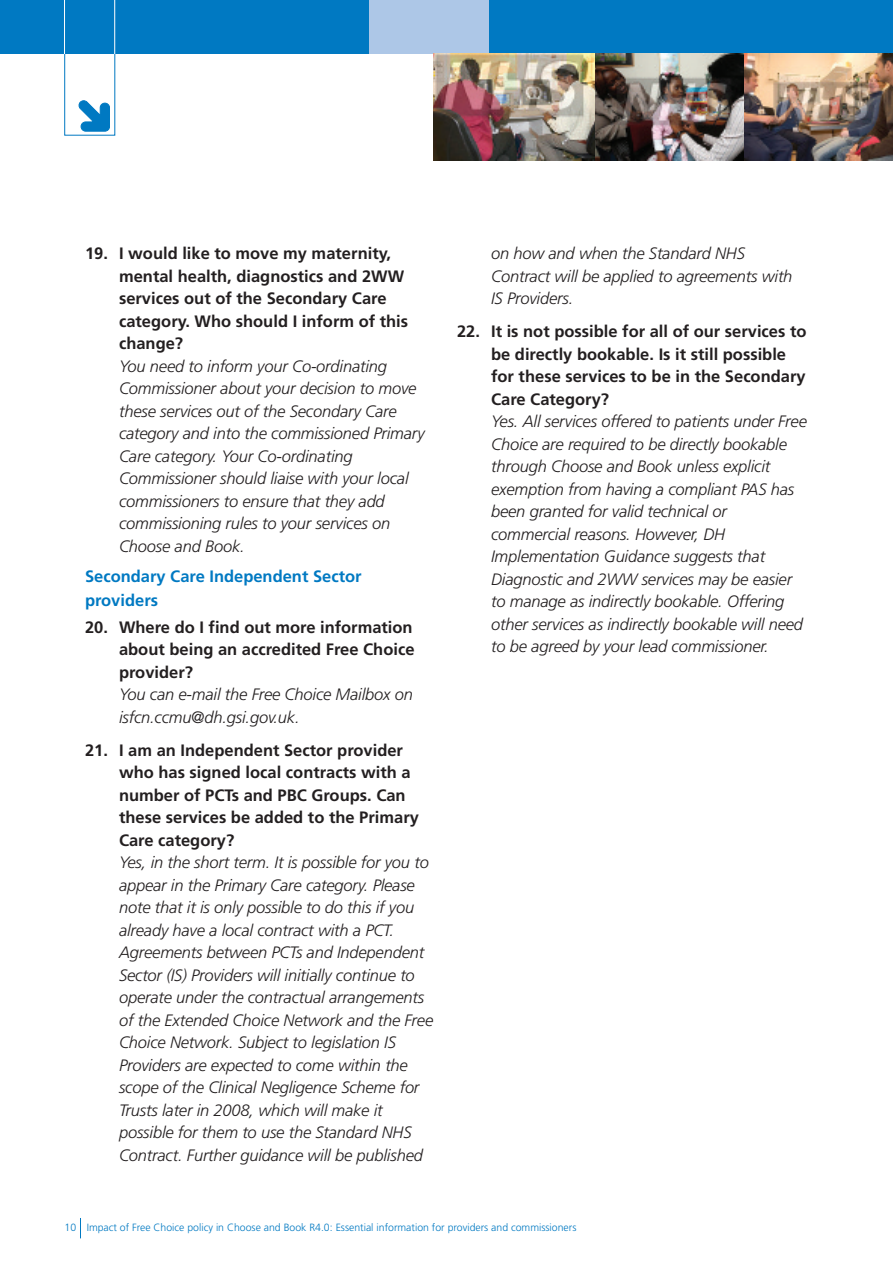
<style>
.page{position:relative;width:893px;height:1263px;background:#fff}
.page>*{position:absolute;margin:0;border:0;box-sizing:border-box;transform-origin:0 0}
.t1{font:italic 300 16.5px/22.5px "Frutiger";letter-spacing:-.01em;color:#231f20}
.t2{font:700 16.5px/22.5px "Frutiger";color:#231f20}
.t3{font:700 16.5px/24px "Frutiger";color:#0079c2}
.t4{font:300 10.5px "Frutiger";color:#0079c2}
</style>
<div class="page">
<div style="left:64px;top:52px;width:51px;height:84px;border:1px solid #0079c2"></div>
<div style="left:0;top:0;width:893px;height:54px;background:#0079c2"></div>
<div style="left:370px;top:0;width:119px;height:54px;background:#adc7e7"></div>
<svg style="left:64px;top:0;width:51px;height:54px"></svg>
<svg style="left:78px;top:101px;width:32px;height:30px"></svg>
<svg style="left:80px;top:1218px;width:1px;height:20px"></svg>
<img style="left:434px;top:54px;width:459px;height:106px">
<p class="t2" style="left:119px;top:243px;width:291px;text-indent:-34px">19. I would like to move my maternity, mental health, diagnostics and 2WW services out of the Secondary Care category. Who should I inform of this change?</p>
<p class="t1" style="left:119px;top:356px;width:307px">You need to inform your Co-ordinating Commissioner about your decision to move these services out of the Secondary Care category and into the commissioned Primary Care category. Your Co-ordinating Commissioner should liaise with your local commissioners to ensure that they add commissioning rules to your services on Choose and Book.</p>
<p class="t3" style="left:85px;top:565px;width:278px">Secondary Care Independent Sector providers</p>
<p class="t2" style="left:119px;top:617px;width:297px;text-align:justify;text-indent:-34px">20. Where do I find out more information about being an accredited Free Choice provider?</p>
<p class="t1" style="left:119px;top:684px;width:295px">You can e-mail the Free Choice Mailbox on isfcn.ccmu@dh.gsi.gov.uk.</p>
<p class="t2" style="left:119px;top:740px;width:301px;text-indent:-34px">21. I am an Independent Sector provider who has signed local contracts with a number of PCTs and PBC Groups. Can these services be added to the Primary<br>Care category?</p>
<p class="t1" style="left:119px;top:853px;width:316px">Yes, in the short term. It is possible for you to appear in the Primary Care category. Please note that it is only possible to do this if you already have a local contract with a PCT.<br>Agreements between PCTs and Independent Sector (IS) Providers will initially continue to operate under the contractual arrangements of the Extended Choice Network and the Free Choice Network. Subject to legislation IS Providers are expected to come within the scope of the Clinical Negligence Scheme for Trusts later in 2008, which will make it possible for them to use the Standard NHS Contract. Further guidance will be published</p>
<p class="t1" style="left:491px;top:243px;width:303px">on how and when the Standard NHS<br>Contract will be applied to agreements with<br>IS Providers.</p>
<p class="t2" style="left:491px;top:322px;width:317px;text-indent:-34px">22. It is not possible for all of our services to be directly bookable. Is it still possible for these services to be in the Secondary Care Category?</p>
<p class="t1" style="left:491px;top:411px;width:317px">Yes. All services offered to patients under Free Choice are required to be directly bookable through Choose and Book unless explicit exemption from having a compliant PAS has been granted for valid technical or commercial reasons. However, DH Implementation Guidance suggests that Diagnostic and 2WW services may be easier to manage as indirectly bookable. Offering other services as indirectly bookable will need to be agreed by your lead commissioner.</p>
<p class="t4" style="left:65px;top:1223px;width:513px">10 Impact of Free Choice policy in Choose and Book R4.0: Essential information for providers and commissioners</p>
</div>
